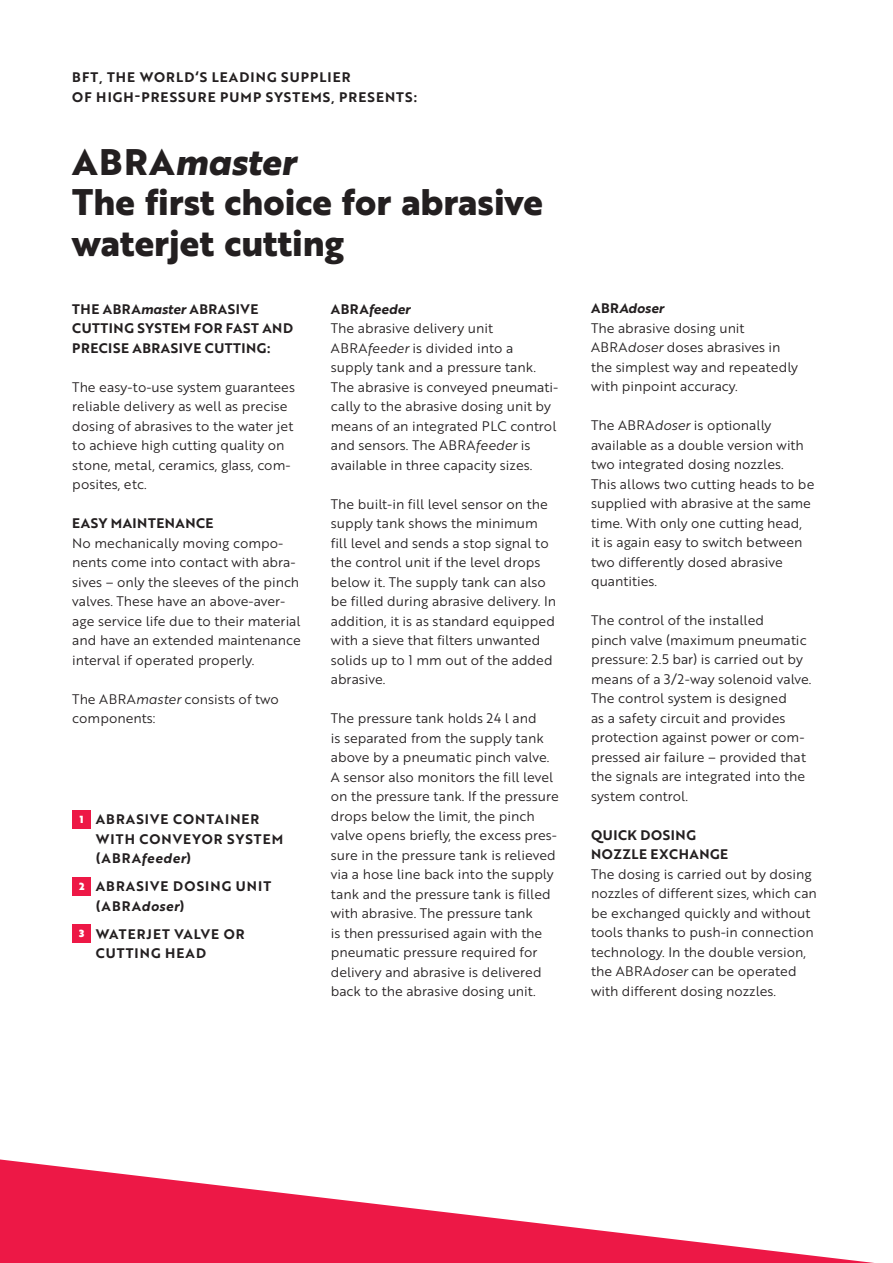
<style>
.page{position:relative;width:893px;height:1263px;background:#fff}
.page>*{position:absolute;margin:0;border:0;box-sizing:border-box;transform-origin:0 0}
.t1{font:700 36px/40.5px "Brother 1816 Extra";color:#231f20}
.t2{font:36px "Brother 1816 Extra Bold Italic";color:#231f20}
.t3{font:13.5px/19.5px "Brother 1816 Book";color:#231f20}
.t4{font:13.5px/19.5px "Brother 1816 Bold";letter-spacing:.08em;color:#231f20}
.t5{font:13.5px/19.5px "Brother 1816 Bold";letter-spacing:.04em;color:#231f20}
.t6{font:13.5px "Brother 1816 Bold Italic";color:#231f20}
.s1{font-family:"Brother 1816 Extra";font-weight:700}
.s2{font-family:"Brother 1816 Bold Italic"}
.s3{font-family:"Brother 1816 Book Italic"}
.s4{font-family:"Brother 1816 Black";font-size:10.05px;color:#fff}
.s5{font-family:"Brother 1816 Bold"}
</style>
<div class="page">
<svg style="left:0;top:1159px;width:874px;height:104px"></svg>
<div style="left:72px;top:810px;width:19px;height:19px;background:#ed1846"></div>
<div style="left:72px;top:877px;width:19px;height:19px;background:#ed1846"></div>
<div style="left:72px;top:924px;width:19px;height:19px;background:#ed1846"></div>
<p class="t4" style="left:72px;top:68px;width:346px">BFT, THE WORLD‘S LEADING SUPPLIER<br>OF HIGH-PRESSURE PUMP SYSTEMS, PRESENTS:</p>
<h1 class="t2" style="left:72px;top:141px;width:225px"><span class="s1">ABRA</span>master</h1>
<h1 class="t1" style="left:72px;top:186px;width:472px">The first choice for abrasive waterjet cutting</h1>
<p class="t5" style="left:72px;top:300px;width:222px">THE ABRA<span class="s2">master</span> ABRASIVE<br>CUTTING SYSTEM FOR FAST AND<br>PRECISE ABRASIVE CUTTING:</p>
<p class="t3" style="left:72px;top:378px;width:224px">The easy-to-use system guarantees reliable delivery as well as precise dosing of abrasives to the water jet to achieve high cutting quality on stone, metal, ceramics, glass, com&shy;posites, etc.</p>
<p class="t5" style="left:72px;top:515px;width:143px">EASY MAINTENANCE</p>
<p class="t3" style="left:72px;top:534px;width:230px">No mechanically moving compo&shy;nents come into contact with abra&shy;sives – only the sleeves of the pinch valves. These have an above-aver&shy;age service life due to their material and have an extended maintenance interval if operated properly.</p>
<p class="t3" style="left:72px;top:690px;width:208px">The ABRA<span class="s3">master</span> consists of two components:</p>
<p class="t4" style="left:96px;top:811px;width:189px;text-indent:-16px"><span class="s4">1</span> ABRASIVE CONTAINER<br>WITH CONVEYOR SYSTEM (ABRA<span class="s2">feeder</span>)</p>
<p class="t4" style="left:96px;top:878px;width:177px;text-indent:-17px"><span class="s4">2</span> ABRASIVE DOSING UNIT (ABRA<span class="s2">doser</span>)</p>
<p class="t4" style="left:96px;top:925px;width:150px;text-indent:-17px"><span class="s4">3</span> WATERJET VALVE OR<br>CUTTING HEAD</p>
<p class="t6" style="left:331px;top:304px;width:81px"><span class="s5">ABRA</span>feeder</p>
<p class="t3" style="left:331px;top:320px;width:229px">The abrasive delivery unit<br>ABRA<span class="s3">feeder</span> is divided into a supply tank and a pressure tank.<br>The abrasive is conveyed pneumati&shy;cally to the abrasive dosing unit by means of an integrated PLC control and sensors. The ABRA<span class="s3">feeder</span> is available in three capacity sizes.</p>
<p class="t3" style="left:331px;top:495px;width:227px">The built-in fill level sensor on the supply tank shows the minimum fill level and sends a stop signal to the control unit if the level drops below it. The supply tank can also be filled during abrasive delivery. In addition, it is as standard equipped with a sieve that filters unwanted solids up to 1 mm out of the added abrasive.</p>
<p class="t3" style="left:331px;top:710px;width:229px">The pressure tank holds 24 l and<br>is separated from the supply tank above by a pneumatic pinch valve.<br>A sensor also monitors the fill level on the pressure tank. If the pressure drops below the limit, the pinch valve opens briefly, the excess pres&shy;sure in the pressure tank is relieved via a hose line back into the supply tank and the pressure tank is filled with abrasive. The pressure tank<br>is then pressurised again with the pneumatic pressure required for delivery and abrasive is delivered back to the abrasive dosing unit.</p>
<p class="t6" style="left:591px;top:303px;width:74px"><span class="s5">ABR</span>Adoser</p>
<p class="t3" style="left:591px;top:319px;width:209px">The abrasive dosing unit<br>ABRA<span class="s3">doser</span> doses abrasives in the simplest way and repeatedly with pinpoint accuracy.</p>
<p class="t3" style="left:591px;top:417px;width:225px">The ABRA<span class="s3">doser</span> is optionally available as a double version with two integrated dosing nozzles.<br>This allows two cutting heads to be supplied with abrasive at the same time. With only one cutting head,<br>it is again easy to switch between two differently dosed abrasive quantities.</p>
<p class="t3" style="left:591px;top:611px;width:222px">The control of the installed<br>pinch valve (maximum pneumatic pressure: 2.5 bar) is carried out by means of a 3/2-way solenoid valve.<br>The control system is designed<br>as a safety circuit and provides protection against power or com&shy;pressed air failure – provided that the signals are integrated into the system control.</p>
<p class="t5" style="left:591px;top:826px;width:139px">QUICK DOSING<br>NOZZLE EXCHANGE</p>
<p class="t3" style="left:591px;top:865px;width:227px">The dosing is carried out by dosing nozzles of different sizes, which can be exchanged quickly and without tools thanks to push-in connection technology. In the double version, the ABRA<span class="s3">doser</span> can be operated with different dosing nozzles.</p>
</div>
